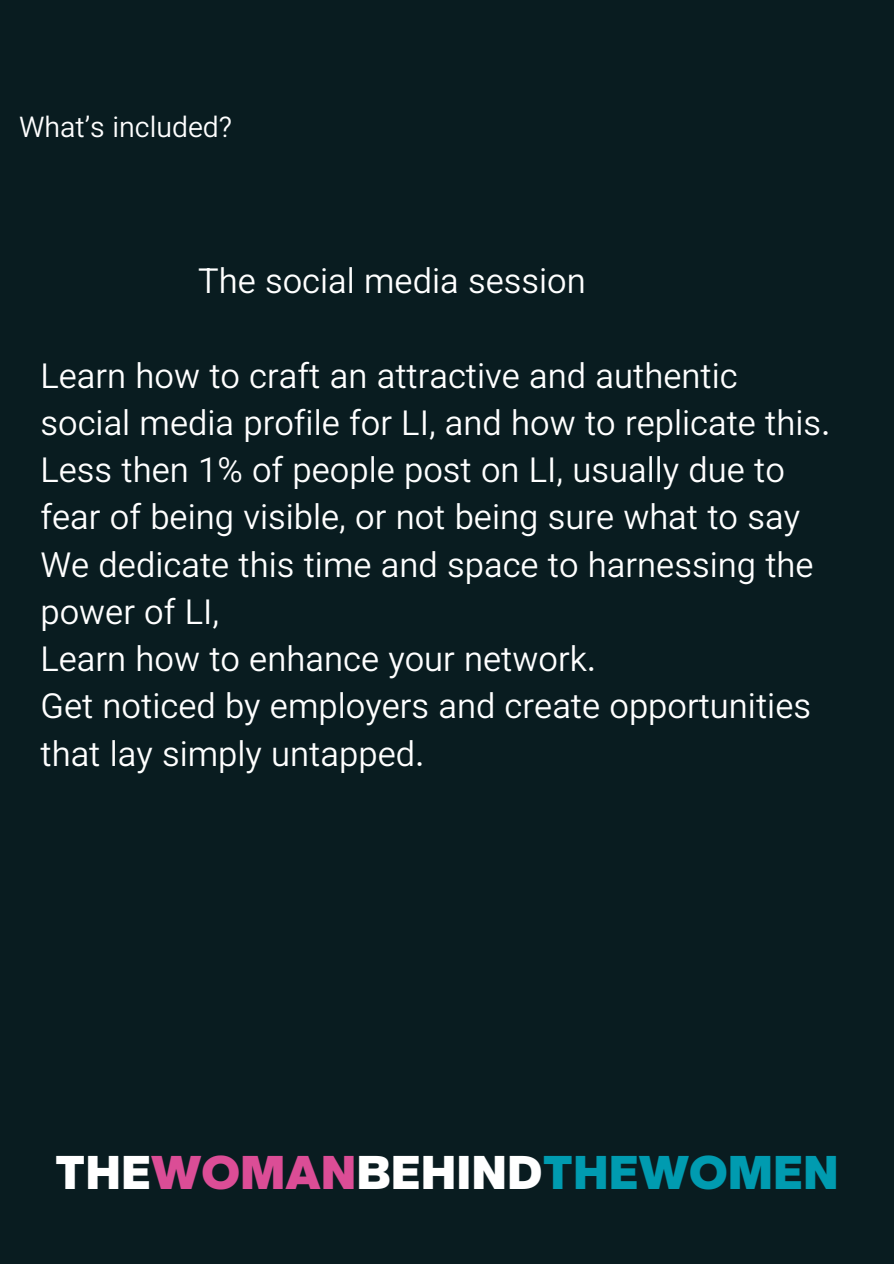
<style>
.page{position:relative;width:894px;height:1264px;background:#fff}
.page>*{position:absolute;margin:0;border:0;box-sizing:border-box;transform-origin:0 0}
.t1{font:900 49.5px "Gantari";color:#fff}
.t2{font:300 34.5px/47.2px "Vazirmatn";color:#fff}
.t3{font:300 28.5px "Vazirmatn";color:#fff}
.s1{color:#db4d96}
.s2{color:#009bb0}
</style>
<div class="page">
<div style="left:0;top:0;width:893px;height:1263px;background:#091c20"></div>
<h2 class="t3" style="left:19px;top:111px;width:214px">What’s included?</h2>
<h2 class="t2" style="left:198px;top:257px;width:389px">The social media session</h2>
<h1 class="t2" style="left:40px;top:352px;width:791px">Learn how to craft an attractive and authentic social media profile for LI, and how to replicate this.<br>Less then 1% of people post on LI, usually due to fear of being visible, or not being sure what to say We dedicate this time and space to harnessing the power of LI,<br>Learn how to enhance your network.<br>Get noticed by employers and create opportunities that lay simply untapped.</h1>
<p class="t1" style="left:55px;top:1141px;width:785px">THE<span class="s1">WOMAN</span>BEHIND<span class="s2">THEWOMEN</span></p>
</div>
